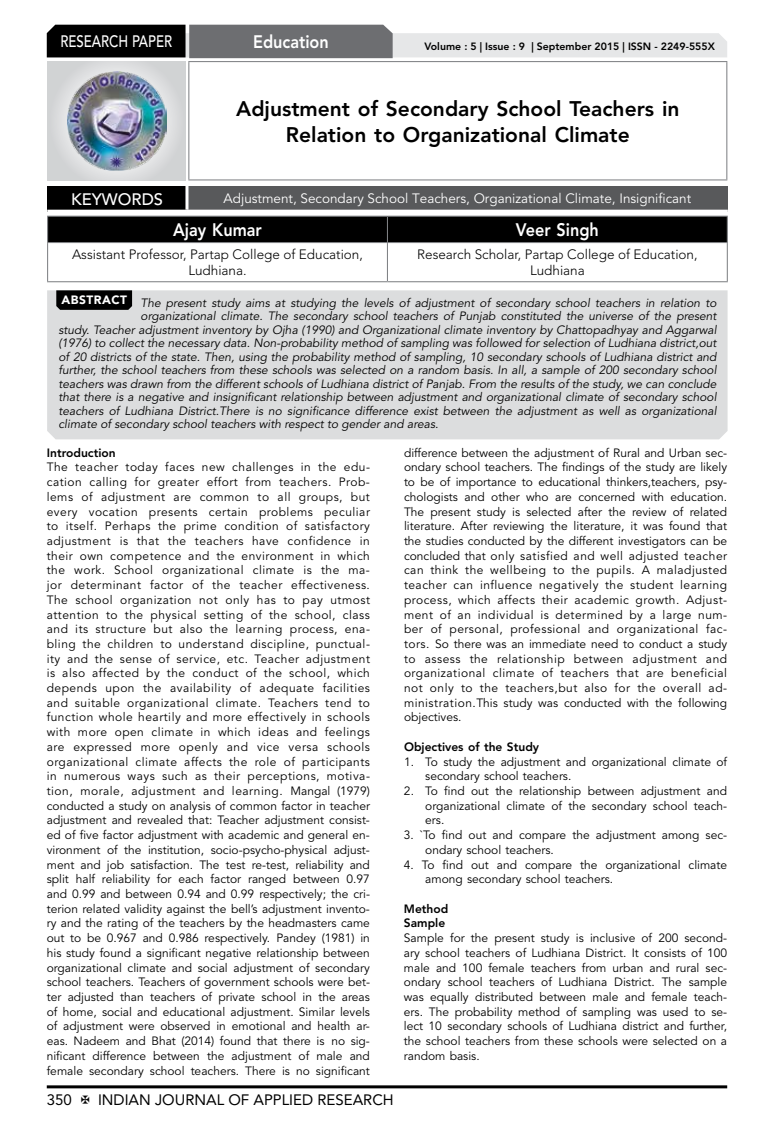
<style>
.page{position:relative;width:774px;height:1136px;background:#fff}
.page>*{position:absolute;margin:0;border:0;box-sizing:border-box;transform-origin:0 0}
.t1{font:800 21px/26.2px "Avenir LT Std";color:#000;text-align:center}
.t2{font:800 18px "Avenir LT Std";color:#fff;scale:.9 1}
.t3{font:500 16.5px "Avenir LT Std";color:#fff;scale:.8 1}
.t4{font:500 16.5px "Avenir LT Std";color:#fff}
.t5{font:15px "Avenir LT Std";color:#000}
.t6{font:300 13.5px/16.2px "Avenir LT Std";color:#000;text-align:center}
.t7{font:13.5px "Avenir LT Std";color:#fff}
.t8{font:12px/14.7px "Avenir LT Std";color:#000;text-align:justify}
.t9{font:italic 12px "Avenir LT Std";color:#000}
.t10{font:800 12px/14.7px "Avenir LT Std";color:#000}
.t11{font:800 10.5px "Avenir LT Std";color:#000}
</style>
<div class="page">
<hr style="left:47px;top:1085px;width:680px;height:3px;background:#000">
<div style="left:48px;top:62px;width:137px;height:118px;background:linear-gradient(to right,#d9dadb,#d9dadb)"></div>
<img style="left:68px;top:71px;width:99px;height:100px">
<svg style="left:47px;top:25px;width:680px;height:33px;background:#979899"></svg>
<hr style="left:188px;top:61px;width:539px;height:1px;background:#808285">
<hr style="left:188px;top:62px;width:1px;height:117px;background:#808285">
<hr style="left:726px;top:62px;width:1px;height:117px;background:#808285">
<hr style="left:188px;top:179px;width:539px;height:1px;background:#808285">
<div style="left:47px;top:216px;width:681px;height:26px;background:#000"></div>
<hr style="left:47px;top:242px;width:340px;height:1px;background:#808285">
<hr style="left:47px;top:243px;width:1px;height:38px;background:#808285">
<hr style="left:387px;top:242px;width:341px;height:1px;background:#808285">
<hr style="left:387px;top:243px;width:1px;height:38px;background:#808285">
<hr style="left:727px;top:243px;width:1px;height:38px;background:#808285">
<hr style="left:47px;top:281px;width:340px;height:1px;background:#808285">
<hr style="left:387px;top:281px;width:341px;height:1px;background:#808285">
<div style="left:47px;top:186px;width:140px;height:25px;background:#000"></div>
<div style="left:187px;top:186px;width:541px;height:25px;background:#58595b"></div>
<hr style="left:185px;top:186px;width:3px;height:24px;background:#fff">
<hr style="left:47px;top:210px;width:140px;height:3px;background:#fff">
<hr style="left:187px;top:210px;width:541px;height:3px;background:#fff">
<div style="left:47px;top:290px;width:680px;height:149px;background:#dcddde"></div>
<svg style="left:56px;top:290px;width:76px;height:20px;background:#080808"></svg>
<h3 class="t3" style="left:60px;top:32px;width:139px">RESEARCH PAPER</h3>
<h2 class="t2" style="left:253px;top:31px;width:86px">Education</h2>
<p class="t11" style="left:424px;top:41px;width:292px">Volume : 5 | Issue : 9 | September 2015 | ISSN - 2249-555X</p>
<h1 class="t1" style="left:236px;top:95px;width:445px">Adjustment of Secondary School Teachers in<br>Relation to Organizational Climate</h1>
<h3 class="t4" style="left:71px;top:189px;width:94px">KEYWORDS</h3>
<p class="t7" style="left:224px;top:190px;width:469px">Adjustment, Secondary School Teachers, Organizational Climate, Insignificant</p>
<h2 class="t2" style="left:173px;top:219px;width:100px">Ajay Kumar</h2>
<h2 class="t2" style="left:516px;top:219px;width:94px">Veer Singh</h2>
<p class="t6" style="left:72px;top:246px;width:292px">Assistant Professor, Partap College of Education,<br>Ludhiana.</p>
<p class="t6" style="left:417px;top:246px;width:282px">Research Scholar, Partap College of Education,<br>Ludhiana</p>
<p class="t9" style="left:61px;top:295px;width:657px"><sup>ABSTRACT</sup> The present study aims at studying the levels of adjustment of secondary school teachers in relation to</p>
<p class="t9" style="left:141px;top:309px;width:577px">organizational climate. The secondary school teachers of Punjab constituted the universe of the present</p>
<p class="t9" style="left:58px;top:322px;width:660px">study. Teacher adjustment inventory by Ojha (1990) and Organizational climate inventory by Chattopadhyay and Aggarwal</p>
<p class="t9" style="left:58px;top:336px;width:660px">(1976) to collect the necessary data. Non-probability method of sampling was followed for selection of Ludhiana district,out</p>
<p class="t9" style="left:58px;top:349px;width:660px">of 20 districts of the state. Then, using the probability method of sampling, 10 secondary schools of Ludhiana district and</p>
<p class="t9" style="left:58px;top:363px;width:660px">further, the school teachers from these schools was selected on a random basis. In all, a sample of 200 secondary school</p>
<p class="t9" style="left:58px;top:376px;width:659px">teachers was drawn from the different schools of Ludhiana district of Panjab. From the results of the study, we can conclude</p>
<p class="t9" style="left:58px;top:390px;width:659px">that there is a negative and insignificant relationship between adjustment and organizational climate of secondary school</p>
<p class="t9" style="left:58px;top:403px;width:660px">teachers of Ludhiana District.There is no significance difference exist between the adjustment as well as organizational</p>
<p class="t9" style="left:58px;top:417px;width:382px">climate of secondary school teachers with respect to gender and areas.</p>
<p class="t10" style="left:47px;top:445px;width:70px">Introduction</p>
<p class="t8" style="left:47px;top:460px;width:325px">The teacher today faces new challenges in the edu&shy;cation calling for greater effort from teachers. Prob&shy;lems of adjustment are common to all groups, but every vocation presents certain problems peculiar to itself. Perhaps the prime condition of satisfactory adjustment is that the teachers have confidence in their own competence and the environment in which the work. School organizational climate is the ma&shy;jor determinant factor of the teacher effectiveness.<br>The school organization not only has to pay utmost attention to the physical setting of the school, class and its structure but also the learning process, ena&shy;bling the children to understand discipline, punctual&shy;ity and the sense of service, etc. Teacher adjustment is also affected by the conduct of the school, which depends upon the availability of adequate facilities and suitable organizational climate. Teachers tend to function whole heartily and more effectively in schools with more open climate in which ideas and feelings are expressed more openly and vice versa schools organizational climate affects the role of participants in numerous ways such as their perceptions, motiva&shy;tion, morale, adjustment and learning. Mangal (1979) conducted a study on analysis of common factor in teacher adjustment and revealed that: Teacher adjustment consist&shy;ed of five factor adjustment with academic and general en&shy;vironment of the institution, socio-psycho-physical adjust&shy;ment and job satisfaction. The test re-test, reliability and split half reliability for each factor ranged between 0.97 and 0.99 and between 0.94 and 0.99 respectively; the cri&shy;terion related validity against the bell’s adjustment invento&shy;ry and the rating of the teachers by the headmasters came out to be 0.967 and 0.986 respectively. Pandey (1981) in his study found a significant negative relationship between organizational climate and social adjustment of secondary school teachers. Teachers of government schools were bet&shy;ter adjusted than teachers of private school in the areas of home, social and educational adjustment. Similar levels of adjustment were observed in emotional and health ar&shy;eas. Nadeem and Bhat (2014) found that there is no sig&shy;nificant difference between the adjustment of male and female secondary school teachers. There is no significant</p>
<p class="t5" style="left:47px;top:1090px;width:27px">350</p>
<p class="t5" style="left:98px;top:1090px;width:297px">INDIAN JOURNAL OF APPLIED RESEARCH</p>
<p class="t8" style="left:404px;top:445px;width:325px">difference between the adjustment of Rural and Urban sec&shy;ondary school teachers. The findings of the study are likely to be of importance to educational thinkers,teachers, psy&shy;chologists and other who are concerned with education.<br>The present study is selected after the review of related literature. After reviewing the literature, it was found that the studies conducted by the different investigators can be concluded that only satisfied and well adjusted teacher can think the wellbeing to the pupils. A maladjusted teacher can influence negatively the student learning process, which affects their academic growth. Adjust&shy;ment of an individual is determined by a large num&shy;ber of personal, professional and organizational fac&shy;tors. So there was an immediate need to conduct a study to assess the relationship between adjustment and organizational climate of teachers that are beneficial not only to the teachers,but also for the overall ad&shy;ministration.This study was conducted with the following objectives.</p>
<p class="t10" style="left:404px;top:739px;width:137px">Objectives of the Study</p>
<p class="t8" style="left:425px;top:754px;width:303px;text-indent:-21px">1. To study the adjustment and organizational climate of secondary school teachers.</p>
<p class="t8" style="left:425px;top:783px;width:303px;text-indent:-21px">2. To find out the relationship between adjustment and organizational climate of the secondary school teach&shy;ers.</p>
<p class="t8" style="left:425px;top:827px;width:303px;text-indent:-21px">3. `To find out and compare the adjustment among sec&shy;ondary school teachers.</p>
<p class="t8" style="left:425px;top:857px;width:303px;text-indent:-21px">4. To find out and compare the organizational climate among secondary school teachers.</p>
<p class="t10" style="left:404px;top:901px;width:46px">Method<br>Sample</p>
<p class="t8" style="left:404px;top:930px;width:325px">Sample for the present study is inclusive of 200 second&shy;ary school teachers of Ludhiana District. It consists of 100 male and 100 female teachers from urban and rural sec&shy;ondary school teachers of Ludhiana District. The sample was equally distributed between male and female teach&shy;ers. The probability method of sampling was used to se&shy;lect 10 secondary schools of Ludhiana district and further, the school teachers from these schools were selected on a random basis.</p>
</div>
